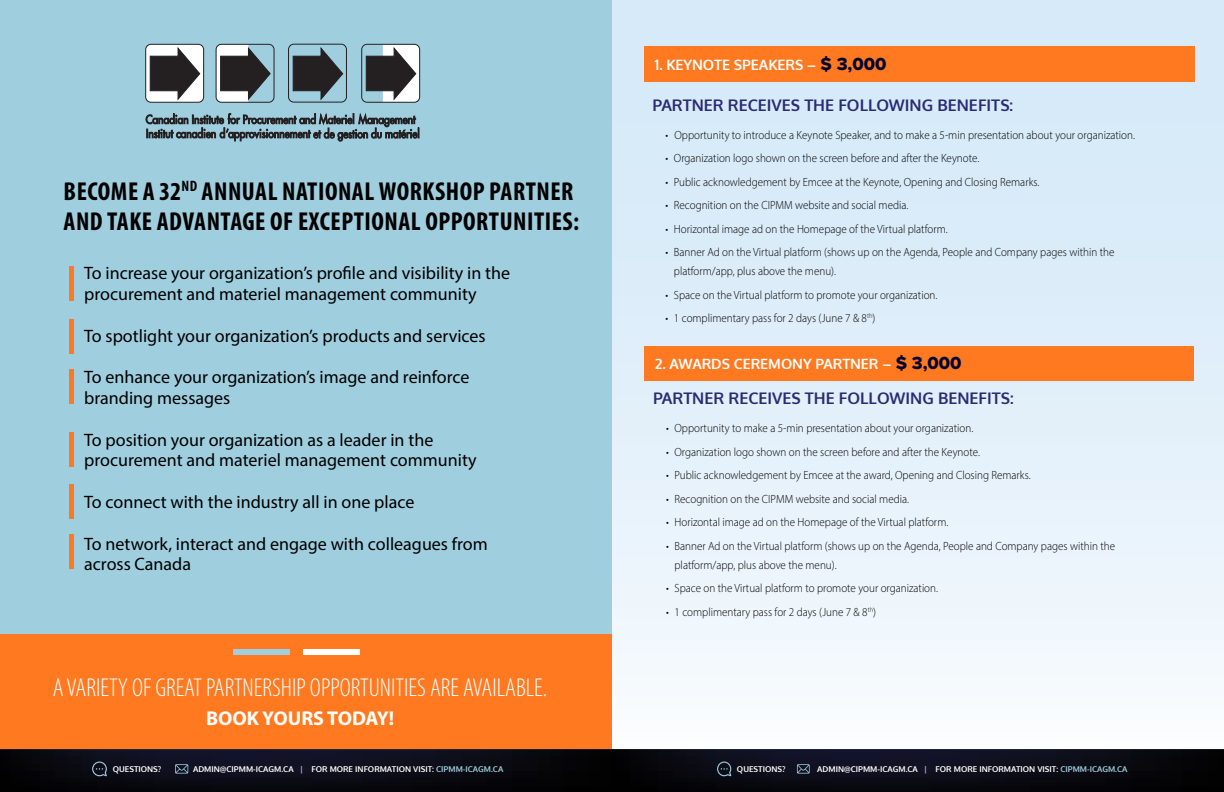
<style>
.page{position:relative;width:1224px;height:792px;background:#fff}
.page>*{position:absolute;margin:0;border:0;box-sizing:border-box;transform-origin:0 0}
.t1{font:700 condensed 26px/31px "Myriad Pro";letter-spacing:.02em;color:#000}
.t2{font:300 condensed 26px "Myriad Pro";color:#fff}
.t3{font:700 20px "Myriad Pro";color:#fff}
.t4{font:18px/20.8px "Myriad Pro";color:#000}
.t5{font:700 16px "Oxygen";color:#2a2c73}
.t6{font:700 14.3px "Oxygen";color:#fff}
.t7{font:700 14.2px "Oxygen";color:#fff}
.t8{font:300 11.9px/19px "Myriad Pro";color:#000;scale:.93 1}
.t9{font:700 8px "Oxygen";color:#fff}
.s1{font-size:14.2px}
.s2{font-family:"Proxima Nova Extrabld";font-weight:400;font-size:18.2px;color:#030631}
.s3{color:#9fcedf}
</style>
<div class="page">
<div style="left:612px;top:0;width:612px;height:792px;background:linear-gradient(to bottom,#d1e6f6,#f8fbfe)"></div>
<svg style="left:0;top:749px;width:1224px;height:43px;background:#0b0b15"></svg>
<div style="left:0;top:631px;width:612px;height:118px;background:#ff7920"></div>
<div style="left:0;top:0;width:612px;height:634px;background:#9fcedf"></div>
<div style="left:234px;top:649px;width:56px;height:6px;background:#9fcedf"></div>
<div style="left:303px;top:649px;width:57px;height:6px;background:#fff"></div>
<hr style="left:69px;top:266px;width:4px;height:34px;background:#ff7920">
<hr style="left:69px;top:320px;width:4px;height:34px;background:#ff7920">
<hr style="left:69px;top:370px;width:4px;height:34px;background:#ff7920">
<hr style="left:69px;top:432px;width:4px;height:34px;background:#ff7920">
<hr style="left:69px;top:484px;width:4px;height:34px;background:#ff7920">
<hr style="left:69px;top:535px;width:4px;height:34px;background:#ff7920">
<svg style="left:216px;top:44px;width:58px;height:58px"></svg>
<div style="left:362px;top:44px;width:58px;height:58px;background:#fff;border-radius:5px"></div>
<div style="left:146px;top:44px;width:58px;height:58px;background:#fff;border-radius:5px"></div>
<div style="left:145px;top:44px;width:59px;height:58px;border:1px solid #241f21;border-radius:5px"></div>
<svg style="left:150px;top:48px;width:50px;height:51px"></svg>
<div style="left:216px;top:44px;width:58px;height:58px;border:1px solid #241f21;border-radius:5px"></div>
<svg style="left:221px;top:44px;width:53px;height:58px"></svg>
<div style="left:361px;top:44px;width:59px;height:58px;border:1px solid #241f21;border-radius:5px"></div>
<svg style="left:362px;top:44px;width:54px;height:58px"></svg>
<div style="left:288px;top:44px;width:59px;height:58px;background:#9fcedf;border:1px solid #241f21;border-radius:5px"></div>
<svg style="left:293px;top:48px;width:50px;height:51px"></svg>
<svg style="left:146px;top:113px;width:273px;height:28px"></svg>
<div style="left:644px;top:46px;width:550px;height:35px;background:#ff7920"></div>
<div style="left:644px;top:346px;width:550px;height:34px;background:#ff7920"></div>
<h1 class="t1" style="left:64px;top:175px;width:517px">BECOME A 32<sup>ND</sup> ANNUAL NATIONAL WORKSHOP PARTNER<br>AND TAKE ADVANTAGE OF EXCEPTIONAL OPPORTUNITIES:</h1>
<h3 class="t4" style="left:84px;top:262px;width:427px">To increase your organization’s profile and visibility in the procurement and materiel management community</h3>
<h3 class="t4" style="left:84px;top:325px;width:403px">To spotlight your organization’s products and services</h3>
<h3 class="t4" style="left:84px;top:366px;width:387px">To enhance your organization’s image and reinforce branding messages</h3>
<h3 class="t4" style="left:84px;top:429px;width:394px">To position your organization as a leader in the procurement and materiel management community</h3>
<h3 class="t4" style="left:84px;top:491px;width:332px">To connect with the industry all in one place</h3>
<h3 class="t4" style="left:84px;top:533px;width:405px">To network, interact and engage with colleagues from across Canada</h3>
<h1 class="t2" style="left:53px;top:672px;width:496px">A VARIETY OF GREAT PARTNERSHIP OPPORTUNITIES ARE AVAILABLE.</h1>
<h2 class="t3" style="left:206px;top:705px;width:190px">BOOK YOURS TODAY!</h2>
<p class="t6" style="left:655px;top:56px;width:233px">1. KEYNOTE SPEAKERS <span class="s1">–</span> <span class="s2">$ 3,000</span></p>
<h3 class="t5" style="left:652px;top:95px;width:362px">PARTNER RECEIVES THE FOLLOWING BENEFITS:</h3>
<p class="t8" style="left:665px;top:125px;width:506px">• Opportunity to introduce a Keynote Speaker, and to make a 5-min presentation about your organization.</p>
<p class="t8" style="left:665px;top:149px;width:339px">• Organization logo shown on the screen before and after the Keynote.</p>
<p class="t8" style="left:665px;top:172px;width:404px">• Public acknowledgement by Emcee at the Keynote, Opening and Closing Remarks.</p>
<p class="t8" style="left:665px;top:196px;width:263px">• Recognition on the CIPMM website and social media.</p>
<p class="t8" style="left:665px;top:219px;width:305px">• Horizontal image ad on the Homepage of the Virtual platform.</p>
<p class="t8" style="left:674px;top:243px;width:475px;text-indent:-8px">• Banner Ad on the Virtual platform (shows up on the Agenda, People and Company pages within the platform/app, plus above the menu).</p>
<p class="t8" style="left:665px;top:285px;width:294px">• Space on the Virtual platform to promote your organization.</p>
<p class="t8" style="left:665px;top:309px;width:227px">• 1 complimentary pass for 2 days (June 7 &amp; 8<sup>th</sup>)</p>
<p class="t7" style="left:655px;top:355px;width:308px">2. AWARDS CEREMONY PARTNER – <span class="s2">$ 3,000</span></p>
<h3 class="t5" style="left:653px;top:388px;width:362px">PARTNER RECEIVES THE FOLLOWING BENEFITS:</h3>
<p class="t8" style="left:666px;top:418px;width:332px">• Opportunity to make a 5-min presentation about your organization.</p>
<p class="t8" style="left:666px;top:442px;width:339px">• Organization logo shown on the screen before and after the Keynote.</p>
<p class="t8" style="left:666px;top:465px;width:393px">• Public acknowledgement by Emcee at the award, Opening and Closing Remarks.</p>
<p class="t8" style="left:666px;top:489px;width:263px">• Recognition on the CIPMM website and social media.</p>
<p class="t8" style="left:666px;top:512px;width:305px">• Horizontal image ad on the Homepage of the Virtual platform.</p>
<p class="t8" style="left:675px;top:536px;width:475px;text-indent:-8px">• Banner Ad on the Virtual platform (shows up on the Agenda, People and Company pages within the platform/app, plus above the menu).</p>
<p class="t8" style="left:666px;top:578px;width:294px">• Space on the Virtual platform to promote your organization.</p>
<p class="t8" style="left:666px;top:602px;width:227px">• 1 complimentary pass for 2 days (June 7 &amp; 8<sup>th</sup>)</p>
<p class="t9" style="left:113px;top:764px;width:50px">QUESTIONS?</p>
<p class="t9" style="left:193px;top:764px;width:312px">ADMIN@CIPMM-ICAGM.CA <span class="s3">|</span> FOR MORE INFORMATION VISIT: <span class="s3">CIPMM-ICAGM.CA</span></p>
<p class="t9" style="left:737px;top:764px;width:50px">QUESTIONS?</p>
<p class="t9" style="left:817px;top:764px;width:312px">ADMIN@CIPMM-ICAGM.CA <span class="s3">|</span> FOR MORE INFORMATION VISIT: <span class="s3">CIPMM-ICAGM.CA</span></p>
</div>
